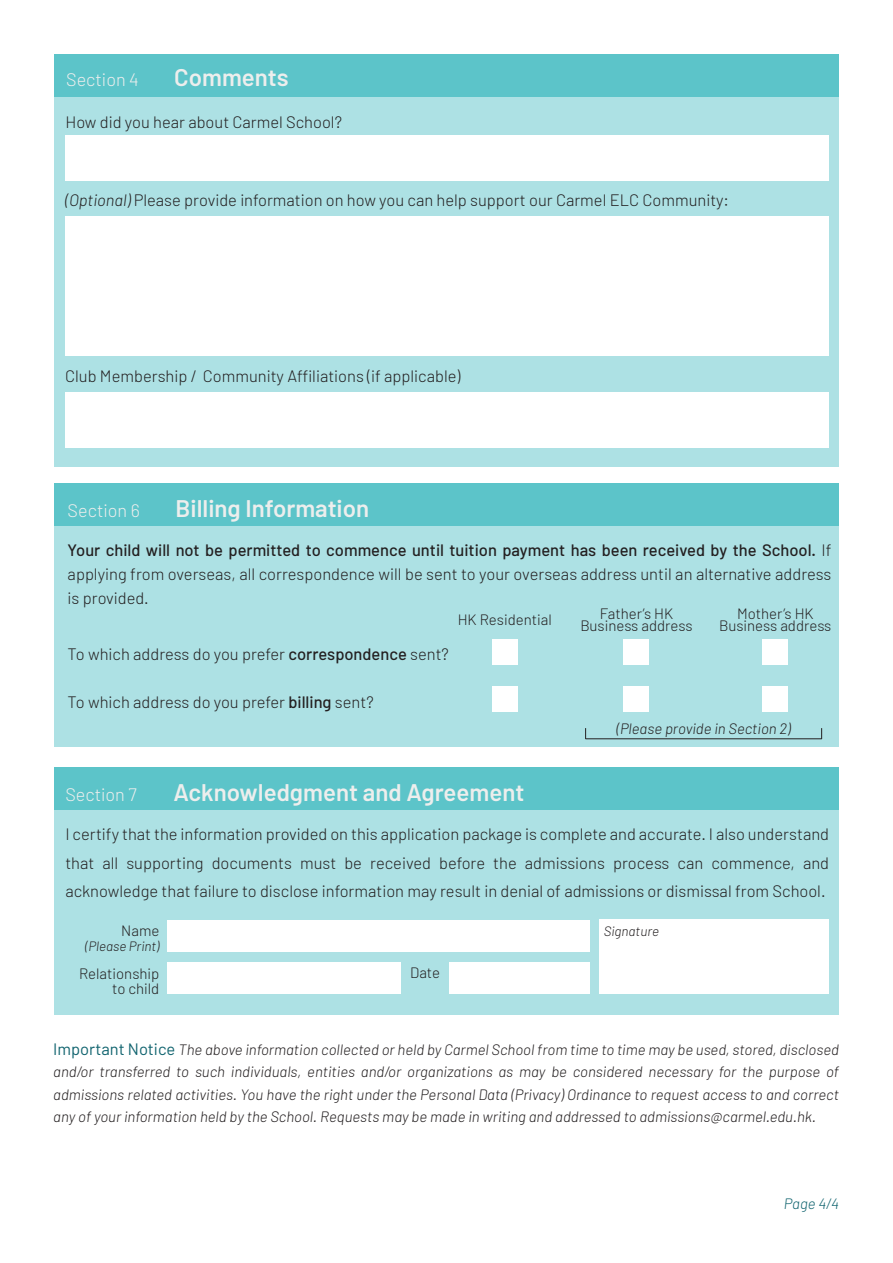
<style>
.page{position:relative;width:893px;height:1263px;background:#fff}
.page>*{position:absolute;margin:0;border:0;box-sizing:border-box;transform-origin:0 0}
.t1{font:600 24px "Barlow";color:#edeeed}
.t2{font:300 18px "Barlow";color:#edeeed}
.t3{font:300 16.5px/28.5px "Barlow";color:#231f20;text-align:justify}
.t4{font:italic 300 15px/22.5px "Barlow";color:#231f20;text-align:justify}
.t5{font:300 15px/12px "Barlow";color:#231f20;text-align:center}
.t6{font:italic 300 15px "Barlow";color:#11646f}
.t7{font:italic 300 13.5px "Barlow";color:#231f20}
.s1{font-style:italic}
.s2{font-weight:500}
.s3{font-weight:400;font-style:normal;font-size:16.5px;color:#11646f}
</style>
<div class="page">
<div style="left:54px;top:810px;width:785px;height:205px;background:#ade1e4"></div>
<div style="left:54px;top:768px;width:785px;height:42px;background:#5cc4c9"></div>
<div style="left:167px;top:920px;width:423px;height:31px;background:#fff"></div>
<div style="left:167px;top:963px;width:234px;height:31px;background:#fff"></div>
<div style="left:600px;top:920px;width:229px;height:74px;background:#fff"></div>
<div style="left:450px;top:963px;width:140px;height:31px;background:#fff"></div>
<div style="left:54px;top:526px;width:785px;height:221px;background:#ade1e4"></div>
<div style="left:54px;top:484px;width:785px;height:42px;background:#5cc4c9"></div>
<div style="left:624px;top:639px;width:25px;height:25px;background:#fff"></div>
<div style="left:624px;top:687px;width:25px;height:25px;background:#fff"></div>
<div style="left:492px;top:639px;width:25px;height:25px;background:#fff"></div>
<div style="left:492px;top:687px;width:25px;height:25px;background:#fff"></div>
<div style="left:763px;top:639px;width:25px;height:25px;background:#fff"></div>
<div style="left:763px;top:687px;width:25px;height:25px;background:#fff"></div>
<hr style="left:585px;top:738px;width:237px;height:1px;background:#231f20">
<div style="left:54px;top:97px;width:785px;height:370px;background:#ade1e4"></div>
<div style="left:54px;top:54px;width:785px;height:43px;background:#5cc4c9"></div>
<div style="left:65px;top:135px;width:764px;height:45px;background:#fff"></div>
<div style="left:65px;top:216px;width:764px;height:140px;background:#fff"></div>
<div style="left:65px;top:392px;width:764px;height:56px;background:#fff"></div>
<p class="t2" style="left:66px;top:69px;width:74px">Section 4</p>
<h1 class="t1" style="left:174px;top:63px;width:116px">Comments</h1>
<p class="t3" style="left:65px;top:107px;width:278px">How did you hear about Carmel School?</p>
<p class="t3" style="left:65px;top:186px;width:665px"><span class="s1">(Optional)</span> Please provide information on how you can help support our Carmel ELC Community:</p>
<p class="t3" style="left:65px;top:362px;width:397px">Club Membership / Community Affiliations (if applicable)</p>
<p class="t2" style="left:68px;top:499px;width:74px">Section 6</p>
<h1 class="t1" style="left:176px;top:493px;width:195px">Billing Information</h1>
<p class="t3" style="left:68px;top:538px;width:765px;line-height:24px"><span class="s2">Your child will not be permitted to commence until tuition payment has been received by the School.</span> If applying from overseas, all correspondence will be sent to your overseas address until an alternative address is provided.</p>
<p class="t5" style="left:458px;top:613px;width:96px">HK Residential</p>
<p class="t5" style="left:719px;top:607px;width:114px">Mother’s HK<br>Business address</p>
<p class="t5" style="left:580px;top:607px;width:114px">Father’s HK<br>Business address</p>
<p class="t3" style="left:68px;top:639px;width:383px">To which address do you prefer <span class="s2">correspondence</span> sent?</p>
<p class="t3" style="left:68px;top:687px;width:307px">To which address do you prefer <span class="s2">billing</span> sent?</p>
<p class="t4" style="left:617px;top:716px;width:176px">(Please provide in Section 2)</p>
<p class="t2" style="left:65px;top:783px;width:73px">Section 7</p>
<h1 class="t1" style="left:173px;top:777px;width:353px">Acknowledgment and Agreement</h1>
<p class="t3" style="left:65px;top:819px;width:765px">I certify that the information provided on this application package is complete and accurate. I also understand that all supporting documents must be received before the admissions process can commence, and acknowledge that failure to disclose information may result in denial of admissions or dismissal from School.</p>
<p class="t5" style="left:121px;top:924px;width:40px">Name</p>
<p class="t7" style="left:85px;top:938px;width:76px">(Please Print)</p>
<p class="t5" style="left:79px;top:966px;width:82px;line-height:15px;text-align:right">Relationship to child</p>
<p class="t5" style="left:410px;top:966px;width:31px">Date</p>
<p class="t7" style="left:604px;top:923px;width:57px">Signature</p>
<p class="t4" style="left:53px;top:1038px;width:787px"><span class="s3">Important Notice</span> The above information collected or held by Carmel School from time to time may be used, stored, disclosed and/or transferred to such individuals, entities and/or organizations as may be considered necessary for the purpose of admissions related activities. You have the right under the Personal Data (Privacy) Ordinance to request access to and correct any of your information held by the School. Requests may be made in writing and addressed to admissions@carmel.edu.hk.</p>
<p class="t6" style="left:784px;top:1194px;width:57px">Page 4/4</p>
</div>
